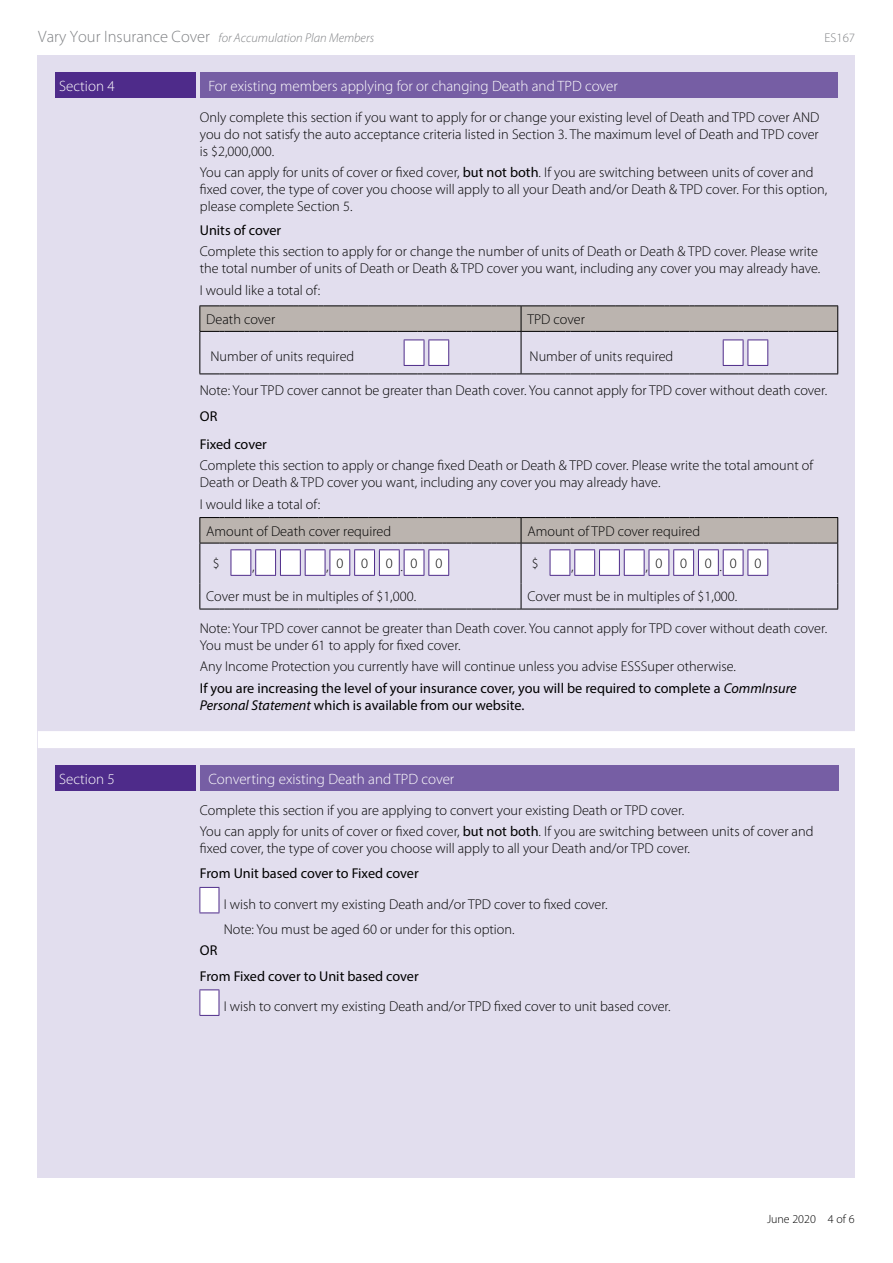
<style>
.page{position:relative;width:893px;height:1263px;background:#fff}
.page>*{position:absolute;margin:0;border:0;box-sizing:border-box;transform-origin:0 0}
.t1{font:300 15px "Myriad Pro";color:#fff}
.t2{font:300 14.25px/17.1px "Myriad Pro";color:#000}
.t3{font:14.25px/28px "Myriad Pro";color:#000}
.t4{font:italic 300 12.75px "Myriad Pro";color:#808285}
.t5{font:300 12.75px "Myriad Pro";color:#808285}
.t6{font:300 12px "Myriad Pro";color:#000}
.s1{font-style:normal;font-size:16.5px}
.s2{font-weight:400}
.s3{font-weight:400;font-style:italic}
.s4{font-style:italic}
</style>
<div class="page">
<div style="left:38px;top:55px;width:817px;height:1123px;background:#e2deee"></div>
<div style="left:55px;top:72px;width:140px;height:26px;background:#4e2b8a"></div>
<div style="left:200px;top:72px;width:638px;height:26px;background:#765ea4"></div>
<svg style="left:200px;top:332px;width:638px;height:43px"></svg>
<div style="left:38px;top:731px;width:817px;height:17px;background:#fff"></div>
<hr style="left:521px;top:332px;width:1px;height:41px;background:#000">
<hr style="left:521px;top:543px;width:1px;height:40px;background:#000">
<hr style="left:199px;top:332px;width:1px;height:41px;background:#000">
<svg style="left:199px;top:305px;width:639px;height:27px;background:#ada6a2"></svg>
<hr style="left:837px;top:332px;width:1px;height:41px;background:#000">
<hr style="left:199px;top:543px;width:1px;height:40px;background:#000">
<hr style="left:837px;top:543px;width:1px;height:40px;background:#000">
<svg style="left:199px;top:583px;width:639px;height:27px"></svg>
<svg style="left:199px;top:373px;width:639px;height:1px"></svg>
<svg style="left:404px;top:340px;width:45px;height:26px"></svg>
<svg style="left:723px;top:340px;width:45px;height:26px"></svg>
<svg style="left:199px;top:517px;width:639px;height:59px"></svg>
<div style="left:55px;top:765px;width:140px;height:26px;background:#4e2b8a"></div>
<div style="left:200px;top:765px;width:638px;height:26px;background:#765ea4"></div>
<svg style="left:199px;top:887px;width:21px;height:26px"></svg>
<svg style="left:199px;top:989px;width:21px;height:27px"></svg>
<p class="t4" style="left:38px;top:30px;width:337px"><span class="s1">Vary Your Insurance Cover</span> for Accumulation Plan Members</p>
<p class="t5" style="left:825px;top:30px;width:32px">ES167</p>
<p class="t1" style="left:59px;top:77px;width:57px">Section 4</p>
<p class="t1" style="left:208px;top:77px;width:411px">For existing members applying for or changing Death and TPD cover</p>
<p class="t2" style="left:200px;top:108px;width:621px;text-align:justify">Only complete this section if you want to apply for or change your existing level of Death and TPD cover AND you do not satisfy the auto acceptance criteria listed in Section 3. The maximum level of Death and TPD cover is $2,000,000.</p>
<p class="t2" style="left:200px;top:164px;width:629px">You can apply for units of cover or fixed cover, <span class="s2">but not both</span>. If you are switching between units of cover and fixed cover, the type of cover you choose will apply to all your Death and/or Death &amp; TPD cover. For this option, please complete Section 5.</p>
<p class="t3" style="left:200px;top:216px;width:83px">Units of cover</p>
<p class="t2" style="left:200px;top:243px;width:622px">Complete this section to apply for or change the number of units of Death or Death &amp; TPD cover. Please write the total number of units of Death or Death &amp; TPD cover you want, including any cover you may already have.</p>
<p class="t2" style="left:206px;top:275px;width:115px;line-height:29.2px;text-indent:-6px">I would like a total of:<br>Death cover</p>
<p class="t2" style="left:527px;top:310px;width:59px">TPD cover</p>
<p class="t2" style="left:210px;top:348px;width:145px">Number of units required</p>
<p class="t2" style="left:530px;top:348px;width:145px">Number of units required</p>
<p class="t2" style="left:200px;top:382px;width:629px">Note: Your TPD cover cannot be greater than Death cover. You cannot apply for TPD cover without death cover.</p>
<p class="t3" style="left:200px;top:402px;width:69px">OR<br>Fixed cover</p>
<p class="t2" style="left:200px;top:457px;width:615px">Complete this section to apply or change fixed Death or Death &amp; TPD cover. Please write the total amount of<br>Death or Death &amp; TPD cover you want, including any cover you may already have.</p>
<p class="t2" style="left:206px;top:490px;width:186px;line-height:27px;text-indent:-6px">I would like a total of:<br>Amount of Death cover required</p>
<p class="t2" style="left:527px;top:522px;width:174px">Amount of TPD cover required</p>
<p class="t2" style="left:213px;top:554px;width:8px">$</p>
<p class="t2" style="left:252px;top:558px;width:4px">,</p>
<p class="t2" style="left:326px;top:554px;width:118px">,0 0 0.0 0</p>
<p class="t2" style="left:532px;top:554px;width:8px">$</p>
<p class="t2" style="left:571px;top:558px;width:4px">,</p>
<p class="t2" style="left:645px;top:554px;width:118px">,0 0 0.0 0</p>
<p class="t2" style="left:206px;top:587px;width:211px">Cover must be in multiples of $1,000.</p>
<p class="t2" style="left:527px;top:587px;width:211px">Cover must be in multiples of $1,000.</p>
<p class="t2" style="left:200px;top:619px;width:629px">Note: Your TPD cover cannot be greater than Death cover. You cannot apply for TPD cover without death cover.<br>You must be under 61 to apply for fixed cover.</p>
<p class="t2" style="left:200px;top:656px;width:598px;line-height:21.3px">Any Income Protection you currently have will continue unless you advise ESSSuper otherwise.<br><span class="s2">If you are increasing the level of your insurance cover, you will be required to complete a</span> <span class="s3">CommInsure</span></p>
<p class="t3" style="left:200px;top:691px;width:326px"><span class="s4">Personal Statement</span> which is available from our website.</p>
<p class="t1" style="left:59px;top:769px;width:57px">Section 5</p>
<p class="t1" style="left:208px;top:769px;width:248px">Converting existing Death and TPD cover</p>
<p class="t2" style="left:200px;top:799px;width:615px;line-height:21.3px">Complete this section if you are applying to convert your existing Death or TPD cover.<br>You can apply for units of cover or fixed cover, <span class="s2">but not both</span>. If you are switching between units of cover and</p>
<p class="t2" style="left:200px;top:839px;width:492px">fixed cover, the type of cover you choose will apply to all your Death and/or TPD cover.</p>
<p class="t3" style="left:200px;top:859px;width:220px">From Unit based cover to Fixed cover</p>
<p class="t2" style="left:224px;top:891px;width:385px;line-height:25.5px">I wish to convert my existing Death and/or TPD cover to fixed cover.<br>Note: You must be aged 60 or under for this option.</p>
<p class="t3" style="left:200px;top:938px;width:220px;line-height:25.5px">OR<br>From Fixed cover to Unit based cover</p>
<p class="t2" style="left:224px;top:998px;width:448px">I wish to convert my existing Death and/or TPD fixed cover to unit based cover.</p>
<p class="t6" style="left:767px;top:1211px;width:89px">June 2020 4 of 6</p>
</div>
